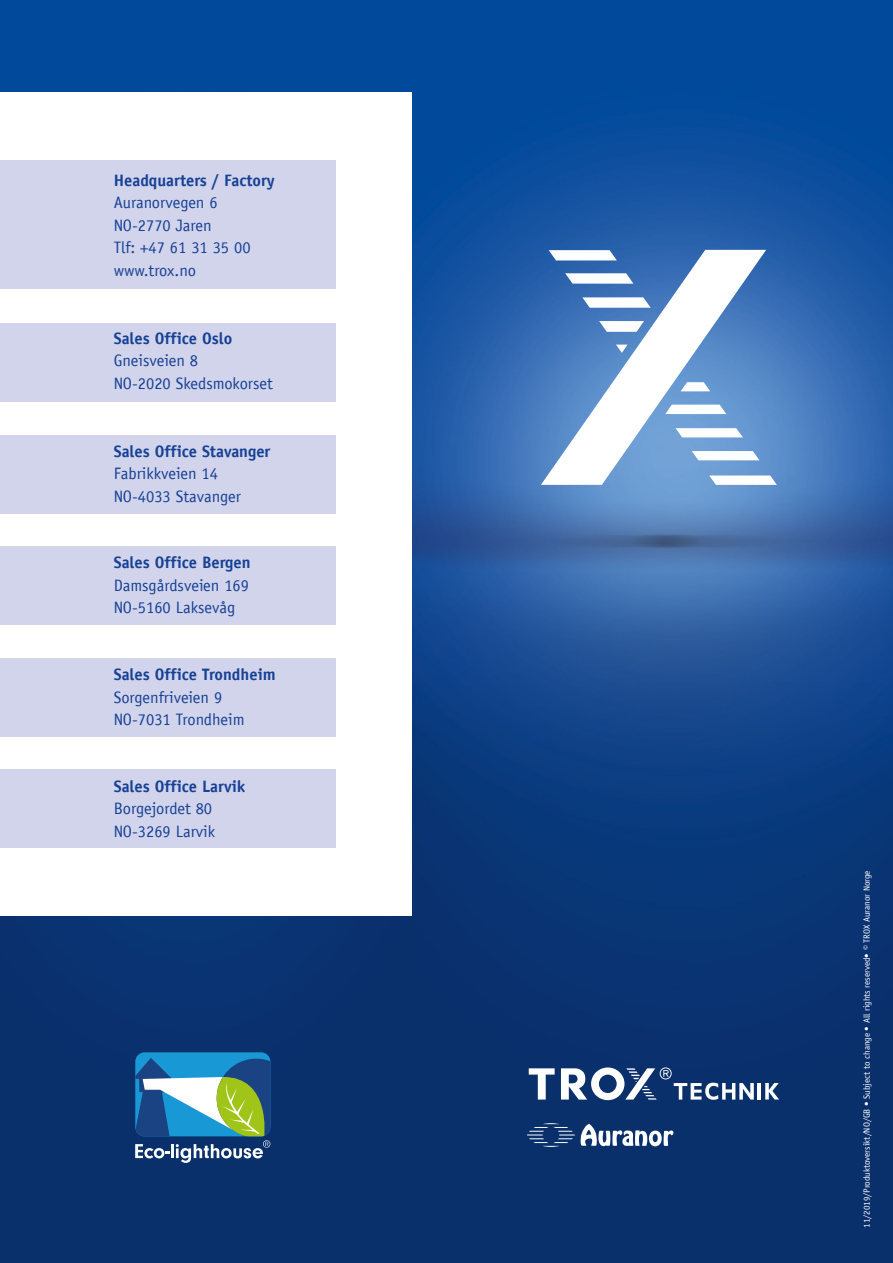
<style>
.page{position:relative;width:893px;height:1263px;background:#fff}
.page>*{position:absolute;margin:0;border:0;box-sizing:border-box;transform-origin:0 0}
.t1{font:16.5px/22.5px "TROX Officina Sans";color:#164194}
.t2{font:700 16.5px "TROX Officina Sans";color:#164194}
.t3{font:9px "TROX Officina Sans";color:#fff}
</style>
<div class="page">
<img style="left:412px;top:0;width:481px;height:1263px">
<svg style="left:529px;top:1068px;width:26px;height:31px"></svg>
<svg style="left:765px;top:1083px;width:14px;height:16px"></svg>
<hr style="left:758px;top:1083px;width:3px;height:16px;background:#fff">
<svg style="left:561px;top:1067px;width:193px;height:33px"></svg>
<svg style="left:527px;top:1123px;width:146px;height:24px"></svg>
<div style="left:0;top:916px;width:417px;height:347px;background:#09306b"></div>
<div style="left:0;top:0;width:414px;height:91px;background:#01499b"></div>
<div style="left:0;top:160px;width:335px;height:128px;background:#d2d4ec"></div>
<div style="left:0;top:323px;width:335px;height:79px;background:#d2d4ec"></div>
<div style="left:0;top:435px;width:335px;height:79px;background:#d2d4ec"></div>
<div style="left:0;top:546px;width:335px;height:79px;background:#d2d4ec"></div>
<div style="left:0;top:657px;width:335px;height:79px;background:#d2d4ec"></div>
<svg style="left:541px;top:250px;width:225px;height:235px"></svg>
<svg style="left:709px;top:475px;width:68px;height:10px"></svg>
<svg style="left:549px;top:250px;width:68px;height:10px"></svg>
<svg style="left:565px;top:273px;width:68px;height:11px"></svg>
<svg style="left:582px;top:297px;width:69px;height:11px"></svg>
<svg style="left:599px;top:321px;width:45px;height:11px"></svg>
<svg style="left:692px;top:451px;width:67px;height:9px"></svg>
<svg style="left:675px;top:428px;width:68px;height:9px"></svg>
<svg style="left:665px;top:405px;width:61px;height:9px"></svg>
<svg style="left:680px;top:382px;width:30px;height:9px"></svg>
<svg style="left:616px;top:345px;width:12px;height:8px"></svg>
<svg style="left:135px;top:1052px;width:135px;height:111px"></svg>
<div style="left:0;top:769px;width:335px;height:79px;background:#d2d4ec"></div>
<p class="t2" style="left:114px;top:170px;width:163px">Headquarters / Factory</p>
<p class="t1" style="left:114px;top:192px;width:138px">Auranorvegen 6<br>NO-2770 Jaren<br>Tlf: +47 61 31 35 00 www.trox.no</p>
<p class="t2" style="left:114px;top:328px;width:120px">Sales Office Oslo</p>
<p class="t1" style="left:114px;top:349px;width:161px">Gneisveien 8<br>NO-2020 Skedsmokorset</p>
<p class="t2" style="left:114px;top:441px;width:158px">Sales Office Stavanger</p>
<p class="t1" style="left:114px;top:462px;width:129px">Fabrikkveien 14<br>NO-4033 Stavanger</p>
<p class="t2" style="left:114px;top:552px;width:138px">Sales Office Bergen</p>
<p class="t1" style="left:114px;top:574px;width:137px">Damsgårdsveien 169<br>NO-5160 Laksevåg</p>
<p class="t2" style="left:114px;top:664px;width:163px">Sales Office Trondheim</p>
<p class="t1" style="left:114px;top:686px;width:132px">Sorgenfriveien 9<br>NO-7031 Trondheim</p>
<p class="t2" style="left:114px;top:776px;width:133px">Sales Office Larvik</p>
<p class="t1" style="left:114px;top:797px;width:103px">Borgejordet 80<br>NO-3269 Larvik</p>
<p class="t3" style="left:861px;top:1228px;width:359px;rotate:-90deg">11/2019/Produktoversikt/NO/GB • Subject to change • All rights reserved• © TROX Auranor Norge</p>
</div>
